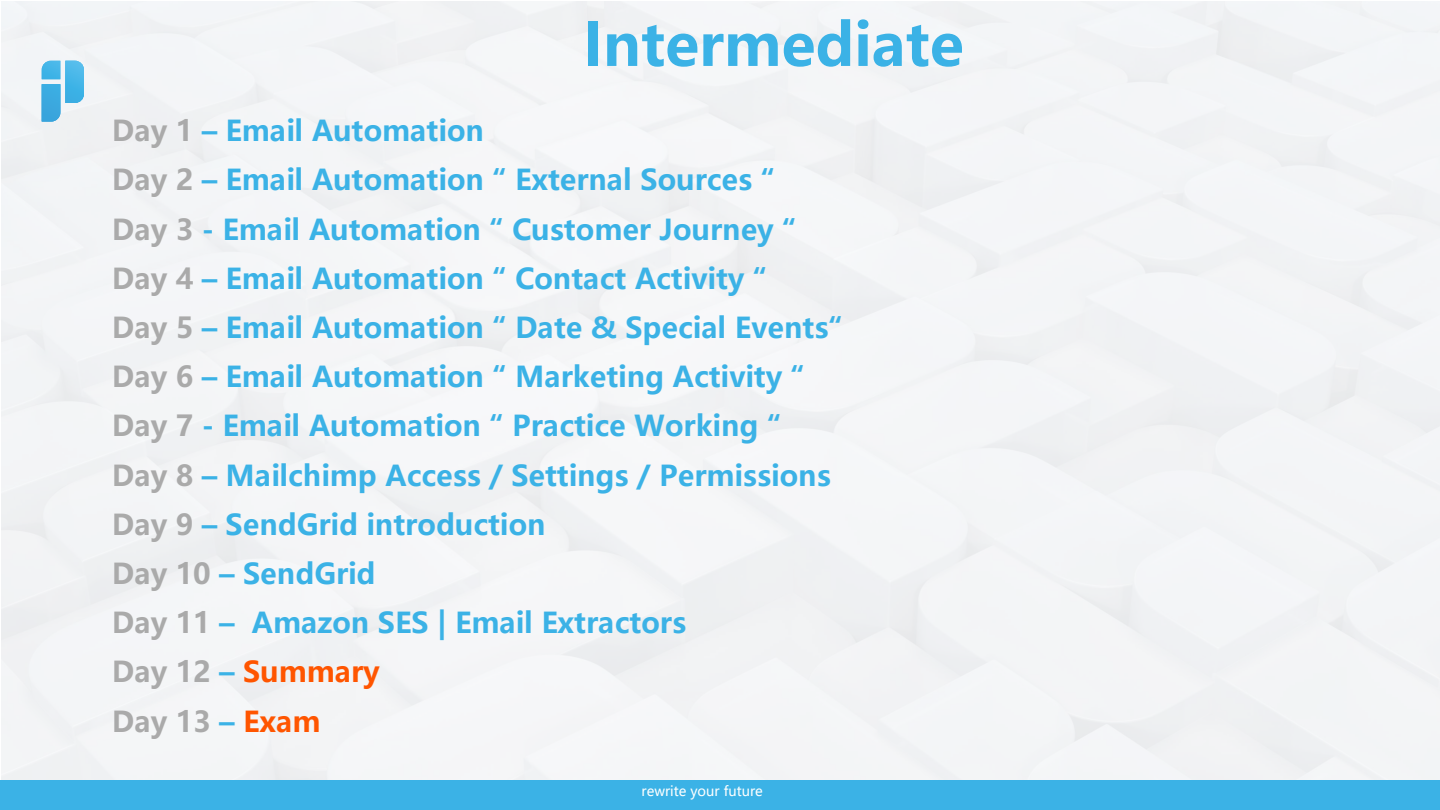
<style>
.page{position:relative;width:1440px;height:810px;background:#fff}
.page>*{position:absolute;margin:0;border:0;box-sizing:border-box;transform-origin:0 0}
.t1{font:700 58.5px "Microsoft Ya Hei UI";color:#3bb2e6}
.t2{font:700 28.5px/49.2px "Microsoft Ya Hei UI";color:#3bb2e6}
.t3{font:13.5px "Microsoft Ya Hei UI";color:#fff}
.s1{color:#aaa}
.s2{color:#f50}
</style>
<div class="page">
<div style="left:1px;top:780px;width:1439px;height:30px;background:#3bb2e6"></div>
<svg style="left:42px;top:61px;width:42px;height:61px"></svg>
<h1 class="t1" style="left:583px;top:4px;width:382px">Intermediate</h1>
<p class="t2" style="left:112px;top:105px;width:732px"><span class="s1">Day 1</span> – Email Automation<br><span class="s1">Day 2</span> – Email Automation “ External Sources “<br><span class="s1">Day 3</span> - Email Automation “ Customer Journey “ <span class="s1">Day 4</span> – Email Automation “ Contact Activity “<br><span class="s1">Day 5</span> – Email Automation “ Date &amp; Special Events“ <span class="s1">Day 6</span> – Email Automation “ Marketing Activity “ <span class="s1">Day 7</span> - Email Automation “ Practice Working “ <span class="s1">Day 8</span> – Mailchimp Access / Settings / Permissions <span class="s1">Day 9</span> – SendGrid introduction<br><span class="s1">Day 10</span> – SendGrid<br><span class="s1">Day 11</span> – Amazon SES | Email Extractors<br><span class="s1">Day 12</span> – <span class="s2">Summary<br></span><span class="s1">Day 13</span> – <span class="s2">Exam</span></p>
<p class="t3" style="left:642px;top:782px;width:123px">rewrite your future</p>
</div>
